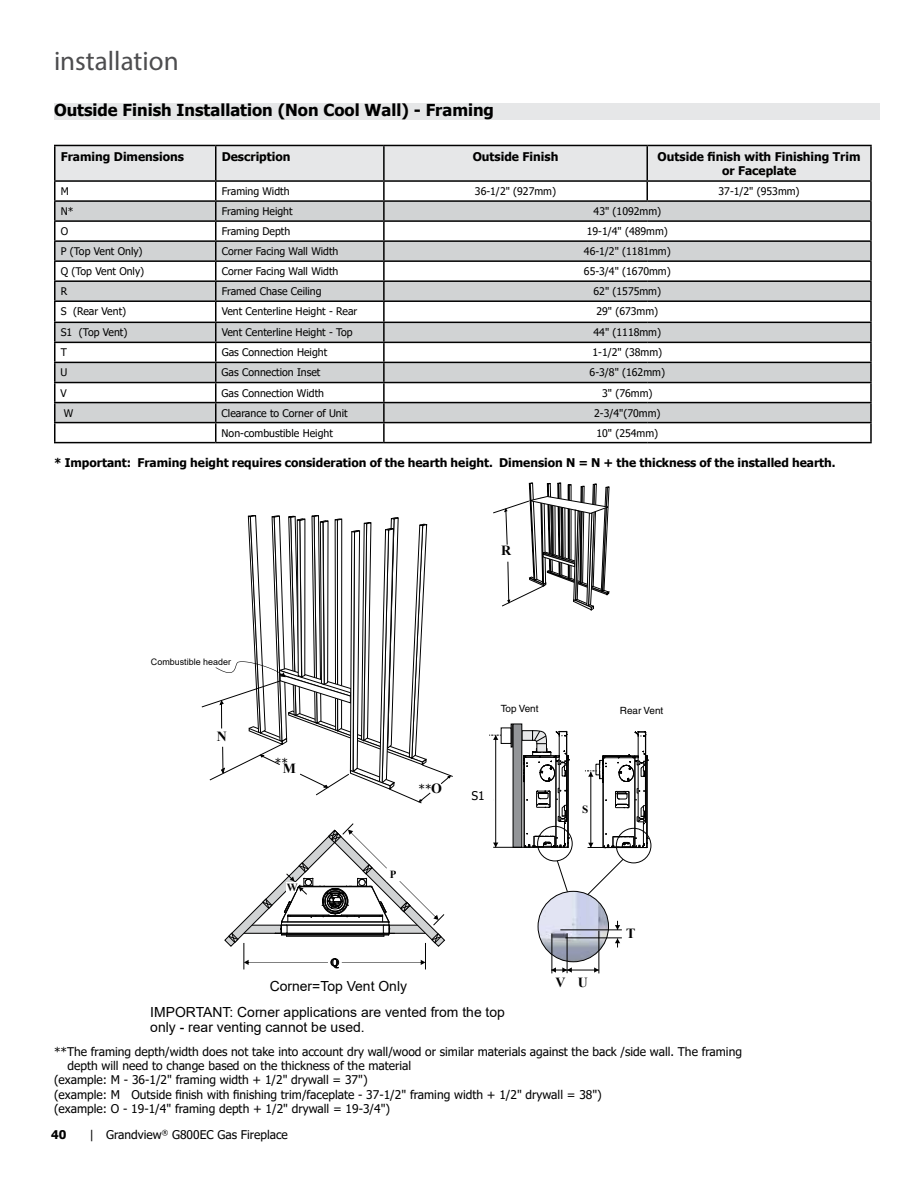
<style>
.page{position:relative;width:918px;height:1188px;background:#fff}
.page>*{position:absolute;margin:0;border:0;box-sizing:border-box;transform-origin:0 0}
.t1{font:27px "Myriad Pro";color:#4d4d4f}
.t2{font:700 16.5px "Tahoma";color:#000}
.t3{font:13.95px/26.1px "Arial";color:#000}
.t4{font:700 13.95px "Times New Roman";color:#000}
.t5{font:12px "Tahoma";color:#000}
.t6{font:700 12px/14.4px "Tahoma";color:#000;text-align:center}
.t7{font:700 11.1px "Times New Roman";color:#000}
.t8{font:700 10.95px "Times New Roman";color:#000}
.t9{font:10.5px "Tahoma";color:#000}
.t10{font:9.9px "Helvetica";color:#000}
.t11{font:9px "Arial";color:#000}
</style>
<div class="page">
<div style="left:54px;top:104px;width:825px;height:16px;background:#e6e7e8"></div>
<svg style="left:54px;top:145px;width:818px;height:297px"></svg>
<hr style="left:54px;top:442px;width:162px;height:1px;background:#000">
<hr style="left:216px;top:442px;width:168px;height:1px;background:#000">
<hr style="left:384px;top:442px;width:263px;height:1px;background:#000">
<hr style="left:647px;top:442px;width:225px;height:1px;background:#000">
<hr style="left:54px;top:180px;width:162px;height:2px;background:#000">
<hr style="left:216px;top:180px;width:168px;height:2px;background:#000">
<hr style="left:384px;top:180px;width:263px;height:2px;background:#000">
<hr style="left:647px;top:180px;width:225px;height:2px;background:#000">
<svg style="left:524px;top:730px;width:46px;height:118px"></svg>
<svg style="left:511px;top:724px;width:2px;height:23px"></svg>
<div style="left:513px;top:724px;width:9px;height:123px;background:#939598"></div>
<div style="left:513px;top:724px;width:9px;height:123px;border:1px solid #000"></div>
<div style="left:537px;top:744px;width:10px;height:8px;background:#e7e8e9"></div>
<div style="left:537px;top:744px;width:10px;height:8px;border:1px solid #000"></div>
<hr style="left:493px;top:847px;width:32px;height:1px;background:#000">
<svg style="left:585px;top:732px;width:64px;height:117px"></svg>
<hr style="left:495px;top:735px;width:1px;height:112px;background:#000">
<svg style="left:489px;top:735px;width:12px;height:5px"></svg>
<svg style="left:493px;top:843px;width:5px;height:4px"></svg>
<div style="left:538px;top:826px;width:34px;height:35px;border:1px solid #000;border-radius:50%"></div>
<img style="left:538px;top:891px;width:71px;height:71px;border-radius:35px">
<div style="left:538px;top:891px;width:71px;height:71px;border:1px solid #000;border-radius:50%"></div>
<svg style="left:615px;top:939px;width:5px;height:9px"></svg>
<svg style="left:615px;top:921px;width:5px;height:9px"></svg>
<hr style="left:565px;top:938px;width:57px;height:1px;background:#000">
<hr style="left:560px;top:930px;width:62px;height:1px;background:#000">
<hr style="left:567px;top:933px;width:1px;height:40px;background:#000">
<hr style="left:599px;top:931px;width:1px;height:42px;background:#000">
<hr style="left:567px;top:970px;width:32px;height:1px;background:#000">
<svg style="left:594px;top:967px;width:5px;height:6px"></svg>
<hr style="left:552px;top:933px;width:1px;height:40px;background:#000">
<svg style="left:551px;top:967px;width:21px;height:6px"></svg>
<div style="left:616px;top:828px;width:35px;height:35px;border:1px solid #000;border-radius:50%"></div>
<svg style="left:557px;top:861px;width:11px;height:31px"></svg>
<svg style="left:588px;top:859px;width:35px;height:36px"></svg>
<svg style="left:493px;top:483px;width:117px;height:128px"></svg>
<svg style="left:202px;top:515px;width:251px;height:454px"></svg>
<h1 class="t1" style="left:54px;top:44px;width:126px">installation</h1>
<h2 class="t2" style="left:54px;top:99px;width:442px">Outside Finish Installation (Non Cool Wall) - Framing</h2>
<p class="t6" style="left:61px;top:150px;width:125px">Framing Dimensions</p>
<p class="t6" style="left:222px;top:150px;width:70px">Description</p>
<p class="t6" style="left:473px;top:150px;width:87px">Outside Finish</p>
<p class="t6" style="left:658px;top:150px;width:204px">Outside finish with Finishing Trim or Faceplate</p>
<p class="t9" style="left:61px;top:184px;width:10px">M</p>
<p class="t9" style="left:222px;top:184px;width:69px">Framing Width</p>
<p class="t9" style="left:475px;top:184px;width:83px">36-1/2" (927mm)</p>
<p class="t9" style="left:719px;top:184px;width:83px">37-1/2" (953mm)</p>
<p class="t9" style="left:61px;top:204px;width:14px">N*</p>
<p class="t9" style="left:222px;top:204px;width:72px">Framing Height</p>
<p class="t9" style="left:594px;top:204px;width:69px">43" (1092mm)</p>
<p class="t9" style="left:61px;top:224px;width:9px">O</p>
<p class="t9" style="left:222px;top:224px;width:70px">Framing Depth</p>
<p class="t9" style="left:587px;top:224px;width:83px">19-1/4" (489mm)</p>
<p class="t9" style="left:61px;top:244px;width:83px">P (Top Vent Only)</p>
<p class="t9" style="left:222px;top:244px;width:118px">Corner Facing Wall Width</p>
<p class="t9" style="left:584px;top:244px;width:88px">46-1/2" (1181mm)</p>
<p class="t9" style="left:61px;top:264px;width:85px">Q (Top Vent Only)</p>
<p class="t9" style="left:222px;top:264px;width:118px">Corner Facing Wall Width</p>
<p class="t9" style="left:584px;top:264px;width:88px">65-3/4" (1670mm)</p>
<p class="t9" style="left:61px;top:284px;width:8px">R</p>
<p class="t9" style="left:222px;top:284px;width:101px">Framed Chase Ceiling</p>
<p class="t9" style="left:594px;top:284px;width:69px">62" (1575mm)</p>
<p class="t9" style="left:61px;top:304px;width:67px">S (Rear Vent)</p>
<p class="t9" style="left:222px;top:304px;width:137px">Vent Centerline Height - Rear</p>
<p class="t9" style="left:596px;top:304px;width:63px">29" (673mm)</p>
<p class="t9" style="left:61px;top:326px;width:68px">S1 (Top Vent)</p>
<p class="t9" style="left:222px;top:326px;width:133px">Vent Centerline Height - Top</p>
<p class="t9" style="left:594px;top:326px;width:69px">44" (1118mm)</p>
<p class="t9" style="left:61px;top:346px;width:8px">T</p>
<p class="t9" style="left:222px;top:346px;width:107px">Gas Connection Height</p>
<p class="t9" style="left:593px;top:346px;width:71px">1-1/2" (38mm)</p>
<p class="t9" style="left:61px;top:366px;width:8px">U</p>
<p class="t9" style="left:222px;top:366px;width:100px">Gas Connection Inset</p>
<p class="t9" style="left:590px;top:366px;width:77px">6-3/8" (162mm)</p>
<p class="t9" style="left:61px;top:386px;width:8px">V</p>
<p class="t9" style="left:222px;top:386px;width:104px">Gas Connection Width</p>
<p class="t9" style="left:602px;top:386px;width:52px">3" (76mm)</p>
<p class="t9" style="left:64px;top:406px;width:11px">W</p>
<p class="t9" style="left:222px;top:406px;width:128px">Clearance to Corner of Unit</p>
<p class="t9" style="left:594px;top:406px;width:68px">2-3/4"(70mm)</p>
<p class="t9" style="left:222px;top:426px;width:113px">Non-combustible Height</p>
<p class="t9" style="left:596px;top:426px;width:63px">10" (254mm)</p>
<p class="t6" style="left:54px;top:456px;width:783px">* Important: Framing height requires consideration of the hearth height. Dimension N = N + the thickness of the installed hearth.</p>
<p class="t11" style="left:151px;top:656px;width:82px">Combustible header</p>
<h3 class="t4" style="left:217px;top:726px;width:12px">N</h3>
<p class="t5" style="left:275px;top:755px;width:15px">**</p>
<h3 class="t4" style="left:283px;top:758px;width:15px">M</h3>
<p class="t8" style="left:287px;top:879px;width:12px">W</p>
<p class="t8" style="left:331px;top:954px;width:10px">Q</p>
<h3 class="t4" style="left:501px;top:540px;width:12px">R</h3>
<h3 class="t4" style="left:431px;top:778px;width:12px">O</h3>
<p class="t5" style="left:418px;top:780px;width:15px">**</p>
<p class="t8" style="left:390px;top:867px;width:8px">P</p>
<p class="t10" style="left:501px;top:702px;width:39px">Top Vent</p>
<p class="t10" style="left:620px;top:704px;width:45px">Rear Vent</p>
<p class="t5" style="left:472px;top:787px;width:15px">S1</p>
<p class="t7" style="left:582px;top:801px;width:8px">S</p>
<h3 class="t4" style="left:626px;top:923px;width:11px">T</h3>
<h3 class="t3" style="left:150px;top:972px;width:356px;text-indent:119px">Corner=Top Vent Only<br>IMPORTANT: Corner applications are vented from the top</h3>
<h3 class="t3" style="left:150px;top:1014px;width:216px">only - rear venting cannot be used.</h3>
<h3 class="t4" style="left:555px;top:972px;width:12px">V</h3>
<h3 class="t4" style="left:578px;top:972px;width:12px">U</h3>
<p class="t5" style="left:54px;top:1043px;width:690px">**The framing depth/width does not take into account dry wall/wood or similar materials against the back /side wall. The framing</p>
<p class="t5" style="left:68px;top:1058px;width:345px">depth will need to change based on the thickness of the material</p>
<p class="t5" style="left:54px;top:1072px;width:315px">(example: M - 36-1/2" framing width + 1/2" drywall = 37")</p>
<p class="t5" style="left:54px;top:1086px;width:549px">(example: M Outside finish with finishing trim/faceplate - 37-1/2" framing width + 1/2" drywall = 38")</p>
<p class="t5" style="left:54px;top:1101px;width:338px">(example: O - 19-1/4" framing depth + 1/2" drywall = 19-3/4")</p>
<p class="t6" style="left:51px;top:1128px;width:17px">40</p>
<p class="t5" style="left:90px;top:1127px;width:200px">| Grandview<sup>®</sup> G800EC Gas Fireplace</p>
</div>
